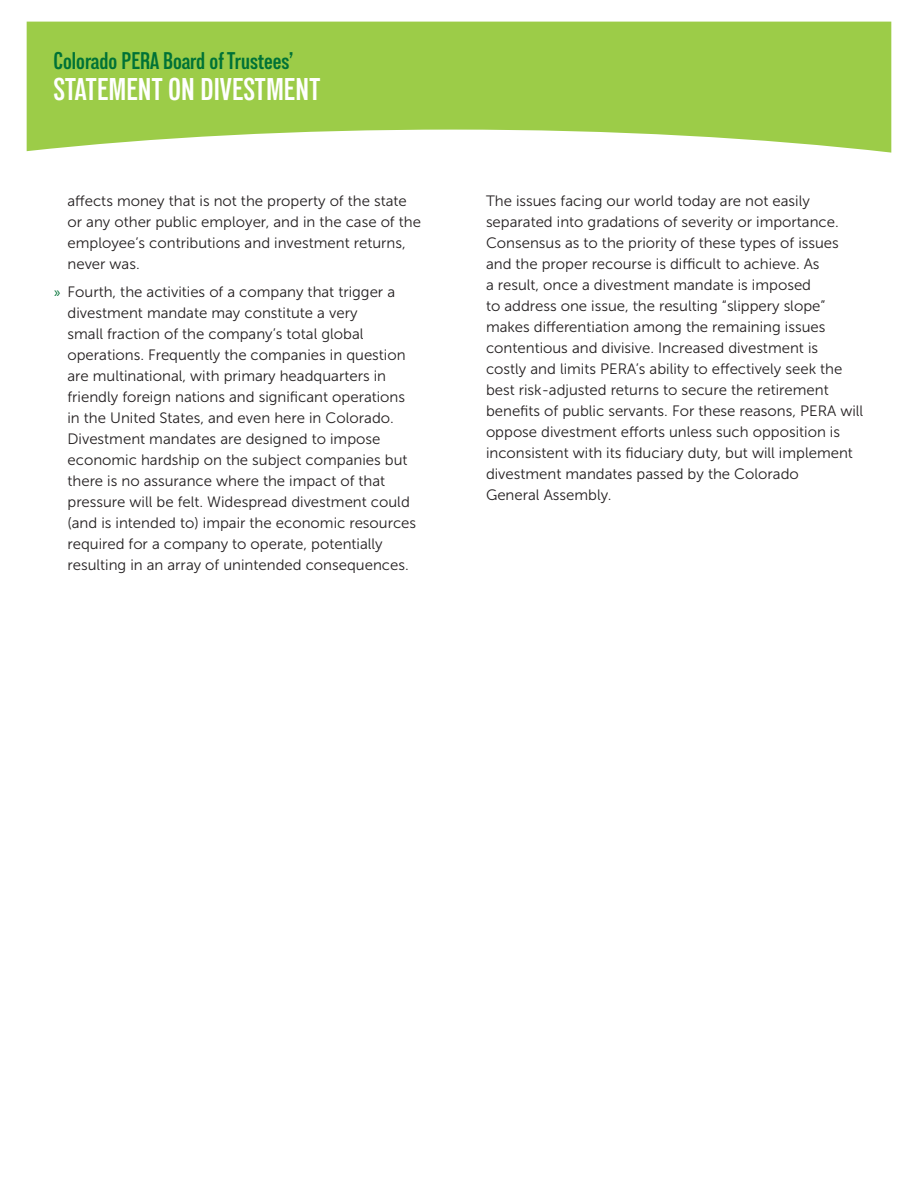
<style>
.page{position:relative;width:918px;height:1188px;background:#fff}
.page>*{position:absolute;margin:0;border:0;box-sizing:border-box;transform-origin:0 0}
.t1{font:600 condensed 31.35px "Lorimer No 2";color:#fff}
.t2{font:600 condensed 24.15px "Lorimer No 2";color:#007236}
.Body_Copy{font:15px/21px "Museo Sans 300";color:#231f20}
.s1{font-family:"Myriad Pro";color:#007236}
</style>
<div class="page">
<svg style="left:27px;top:22px;width:864px;height:131px;background:#a8d25e"></svg>
<p class="t2" style="left:54px;top:48px;width:241px">Colorado PERA Board of Trustees’</p>
<p class="t1" style="left:54px;top:72px;width:268px">STATEMENT ON DIVESTMENT</p>
<p class="Body_Copy" style="left:68px;top:190px;width:355px">affects money that is not the property of the state or any other public employer, and in the case of the employee’s contributions and investment returns, never was.</p>
<p class="Body_Copy" style="left:68px;top:281px;width:350px;text-indent:-14px"><span class="s1">»</span> Fourth, the activities of a company that trigger a divestment mandate may constitute a very<br>small fraction of the company’s total global operations. Frequently the companies in question are multinational, with primary headquarters in friendly foreign nations and significant operations in the United States, and even here in Colorado.<br>Divestment mandates are designed to impose economic hardship on the subject companies but there is no assurance where the impact of that pressure will be felt. Widespread divestment could (and is intended to) impair the economic resources required for a company to operate, potentially resulting in an array of unintended consequences.</p>
<p class="Body_Copy" style="left:486px;top:190px;width:379px">The issues facing our world today are not easily separated into gradations of severity or importance.<br>Consensus as to the priority of these types of issues and the proper recourse is difficult to achieve. As<br>a result, once a divestment mandate is imposed<br>to address one issue, the resulting “slippery slope” makes differentiation among the remaining issues contentious and divisive. Increased divestment is<br>costly and limits PERA’s ability to effectively seek the best risk-adjusted returns to secure the retirement benefits of public servants. For these reasons, PERA will oppose divestment efforts unless such opposition is inconsistent with its fiduciary duty, but will implement divestment mandates passed by the Colorado<br>General Assembly.</p>
</div>
